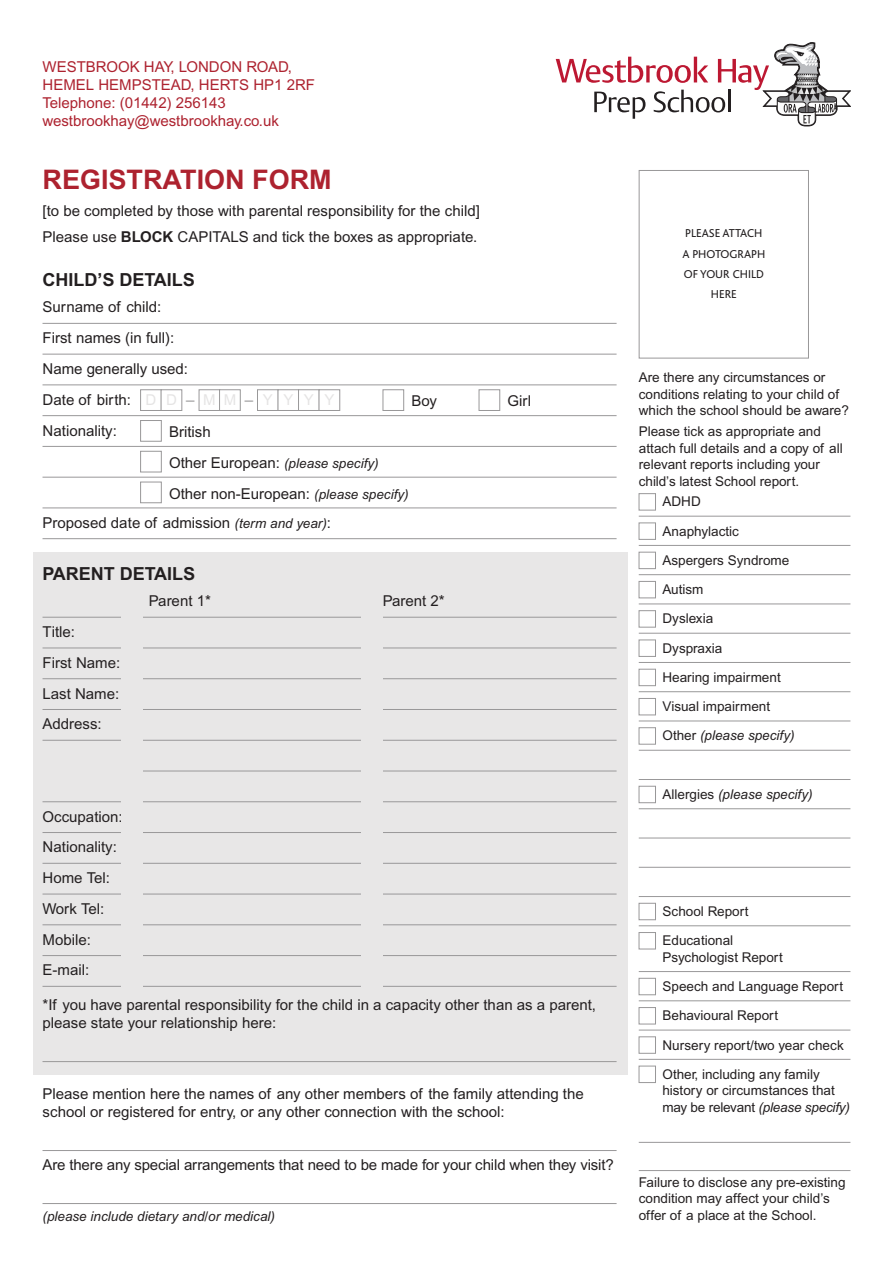
<style>
.page{position:relative;width:893px;height:1263px;background:#fff}
.page>*{position:absolute;margin:0;border:0;box-sizing:border-box;transform-origin:0 0}
.t1{font:700 27px "Arial";color:#ad222f}
.t2{font:700 18px "Arial";color:#231f20}
.t3{font:15px/30.8px "Arial";color:#231f20}
.t4{font:15px/18px "Arial";color:#ad222f}
.t5{font:15px "Arial";color:#e5e4e4}
.t6{font:15px "Arial";color:#999899}
.t7{font:13.5px/29.2px "Arial";color:#231f20}
.t8{font:italic 13.5px "Arial";color:#231f20}
.t9{font:12px/20.4px "Bliss";color:#231f20;text-align:center}
.s1{font-weight:700}
.s2{font-style:normal;font-size:15px}
.s3{font-style:italic;font-size:13.5px}
.s4{font-style:italic}
.s5{font-style:normal}
</style>
<div class="page">
<div style="left:33px;top:552px;width:595px;height:522px;background:#e8e7e7"></div>
<svg style="left:556px;top:43px;width:294px;height:83px"></svg>
<div style="left:639px;top:170px;width:170px;height:188px;border:1px solid #999899"></div>
<hr style="left:43px;top:323px;width:574px;height:1px;background:#999899">
<hr style="left:43px;top:354px;width:574px;height:1px;background:#999899">
<hr style="left:43px;top:385px;width:574px;height:1px;background:#999899">
<hr style="left:43px;top:415px;width:574px;height:1px;background:#999899">
<hr style="left:43px;top:446px;width:574px;height:1px;background:#999899">
<hr style="left:43px;top:477px;width:574px;height:1px;background:#999899">
<hr style="left:43px;top:508px;width:574px;height:1px;background:#999899">
<hr style="left:43px;top:538px;width:574px;height:1px;background:#999899">
<hr style="left:43px;top:617px;width:574px;height:1px;background:#999899">
<hr style="left:43px;top:648px;width:574px;height:1px;background:#999899">
<hr style="left:43px;top:678px;width:574px;height:1px;background:#999899">
<hr style="left:43px;top:709px;width:574px;height:1px;background:#999899">
<hr style="left:43px;top:740px;width:574px;height:1px;background:#999899">
<hr style="left:43px;top:771px;width:574px;height:1px;background:#999899">
<hr style="left:43px;top:801px;width:574px;height:1px;background:#999899">
<hr style="left:43px;top:832px;width:574px;height:1px;background:#999899">
<hr style="left:43px;top:863px;width:574px;height:1px;background:#999899">
<hr style="left:43px;top:894px;width:574px;height:1px;background:#999899">
<hr style="left:43px;top:924px;width:574px;height:1px;background:#999899">
<hr style="left:43px;top:955px;width:574px;height:1px;background:#999899">
<hr style="left:43px;top:986px;width:574px;height:1px;background:#999899">
<hr style="left:43px;top:1061px;width:574px;height:1px;background:#999899">
<div style="left:383px;top:389px;width:21px;height:22px;border:1px solid #999899"></div>
<div style="left:479px;top:389px;width:21px;height:22px;border:1px solid #999899"></div>
<div style="left:140px;top:389px;width:22px;height:22px;border:1px solid #999899"></div>
<div style="left:161px;top:389px;width:21px;height:22px;border:1px solid #999899"></div>
<div style="left:199px;top:389px;width:21px;height:22px;border:1px solid #999899"></div>
<div style="left:219px;top:389px;width:22px;height:22px;border:1px solid #999899"></div>
<div style="left:257px;top:389px;width:21px;height:22px;border:1px solid #999899"></div>
<div style="left:278px;top:389px;width:21px;height:22px;border:1px solid #999899"></div>
<div style="left:298px;top:389px;width:21px;height:22px;border:1px solid #999899"></div>
<div style="left:319px;top:389px;width:21px;height:22px;border:1px solid #999899"></div>
<div style="left:140px;top:420px;width:22px;height:21px;border:1px solid #999899"></div>
<div style="left:140px;top:451px;width:22px;height:21px;border:1px solid #999899"></div>
<div style="left:140px;top:482px;width:22px;height:21px;border:1px solid #999899"></div>
<hr style="left:43px;top:1150px;width:574px;height:1px;background:#999899">
<hr style="left:43px;top:1203px;width:574px;height:1px;background:#999899">
<div style="left:122px;top:596px;width:21px;height:403px;background:#e8e7e7"></div>
<div style="left:43px;top:743px;width:97px;height:54px;background:#e8e7e7"></div>
<div style="left:361px;top:596px;width:22px;height:403px;background:#e8e7e7"></div>
<hr style="left:639px;top:516px;width:211px;height:1px;background:#999899">
<hr style="left:639px;top:545px;width:211px;height:1px;background:#999899">
<hr style="left:639px;top:574px;width:211px;height:1px;background:#999899">
<hr style="left:639px;top:604px;width:211px;height:1px;background:#999899">
<hr style="left:639px;top:633px;width:211px;height:1px;background:#999899">
<hr style="left:639px;top:662px;width:211px;height:1px;background:#999899">
<hr style="left:639px;top:691px;width:211px;height:1px;background:#999899">
<hr style="left:639px;top:721px;width:211px;height:1px;background:#999899">
<hr style="left:639px;top:750px;width:211px;height:1px;background:#999899">
<hr style="left:639px;top:779px;width:211px;height:1px;background:#999899">
<hr style="left:639px;top:808px;width:211px;height:1px;background:#999899">
<hr style="left:639px;top:838px;width:211px;height:1px;background:#999899">
<hr style="left:639px;top:867px;width:211px;height:1px;background:#999899">
<hr style="left:639px;top:896px;width:211px;height:1px;background:#999899">
<hr style="left:639px;top:925px;width:211px;height:1px;background:#999899">
<hr style="left:639px;top:971px;width:211px;height:1px;background:#999899">
<hr style="left:639px;top:1000px;width:211px;height:1px;background:#999899">
<hr style="left:639px;top:1030px;width:211px;height:1px;background:#999899">
<hr style="left:639px;top:1059px;width:211px;height:1px;background:#999899">
<hr style="left:639px;top:1142px;width:211px;height:1px;background:#999899">
<hr style="left:639px;top:1170px;width:211px;height:1px;background:#999899">
<div style="left:639px;top:493px;width:17px;height:17px;border:1px solid #999899"></div>
<div style="left:639px;top:523px;width:17px;height:17px;border:1px solid #999899"></div>
<div style="left:639px;top:552px;width:17px;height:17px;border:1px solid #999899"></div>
<div style="left:639px;top:581px;width:17px;height:17px;border:1px solid #999899"></div>
<div style="left:639px;top:610px;width:17px;height:17px;border:1px solid #999899"></div>
<div style="left:639px;top:640px;width:17px;height:17px;border:1px solid #999899"></div>
<div style="left:639px;top:669px;width:17px;height:17px;border:1px solid #999899"></div>
<div style="left:639px;top:786px;width:17px;height:17px;border:1px solid #999899"></div>
<div style="left:639px;top:903px;width:17px;height:17px;border:1px solid #999899"></div>
<div style="left:639px;top:932px;width:17px;height:17px;border:1px solid #999899"></div>
<div style="left:639px;top:978px;width:17px;height:17px;border:1px solid #999899"></div>
<div style="left:639px;top:1007px;width:17px;height:17px;border:1px solid #999899"></div>
<div style="left:639px;top:698px;width:17px;height:17px;border:1px solid #999899"></div>
<div style="left:639px;top:1066px;width:17px;height:17px;border:1px solid #999899"></div>
<div style="left:639px;top:727px;width:17px;height:17px;border:1px solid #999899"></div>
<div style="left:639px;top:1036px;width:17px;height:17px;border:1px solid #999899"></div>
<p class="t4" style="left:43px;top:59px;width:274px">WESTBROOK HAY, LONDON ROAD,<br>HEMEL HEMPSTEAD, HERTS HP1 2RF<br>Telephone: (01442) 256143 westbrookhay@westbrookhay.co.uk</p>
<h1 class="t1" style="left:43px;top:170px;width:291px">REGISTRATION FORM</h1>
<p class="t3" style="left:43px;top:199px;width:439px;line-height:26.5px">[to be completed by those with parental responsibility for the child]<br>Please use <span class="s1">BLOCK</span> CAPITALS and tick the boxes as appropriate.</p>
<p class="t2" style="left:43px;top:273px;width:154px">CHILD’S DETAILS</p>
<p class="t3" style="left:43px;top:293px;width:147px">Surname of child:<br>First names (in full):<br>Name generally used:<br>Date of birth:</p>
<p class="t5" style="left:146px;top:394px;width:33px">D D</p>
<p class="t5" style="left:203px;top:394px;width:35px">M M</p>
<p class="t5" style="left:263px;top:394px;width:73px">YYYY</p>
<p class="t6" style="left:186px;top:394px;width:10px">–</p>
<p class="t6" style="left:245px;top:394px;width:10px">–</p>
<p class="t3" style="left:411px;top:387px;width:27px">Boy</p>
<p class="t3" style="left:507px;top:387px;width:25px">Girl</p>
<p class="t3" style="left:43px;top:416px;width:76px">Nationality:</p>
<p class="t3" style="left:169px;top:418px;width:43px">British</p>
<p class="t8" style="left:169px;top:458px;width:211px"><span class="s2">Other European:</span> (please specify)</p>
<p class="t3" style="left:43px;top:480px;width:368px;line-height:29.2px;text-indent:127px">Other non-European: <span class="s3">(please specify)<br></span>Proposed date of admission <span class="s3">(term and year)</span>:</p>
<p class="t2" style="left:43px;top:567px;width:154px">PARENT DETAILS</p>
<p class="t3" style="left:149px;top:587px;width:64px">Parent 1*</p>
<p class="t3" style="left:383px;top:587px;width:64px">Parent 2*</p>
<p class="t3" style="left:43px;top:618px;width:79px">Title:<br>First Name:<br>Last Name:<br>Address:</p>
<p class="t3" style="left:43px;top:802px;width:82px">Occupation:<br>Nationality:<br>Home Tel:<br>Work Tel:<br>Mobile:<br>E-mail:</p>
<p class="t3" style="left:43px;top:997px;width:555px;line-height:18px">*If you have parental responsibility for the child in a capacity other than as a parent, please state your relationship here:</p>
<p class="t3" style="left:43px;top:1086px;width:543px;line-height:18px">Please mention here the names of any other members of the family attending the school or registered for entry, or any other connection with the school:</p>
<p class="t3" style="left:43px;top:1151px;width:573px">Are there any special arrangements that need to be made for your child when they visit?</p>
<p class="t8" style="left:43px;top:1211px;width:234px">(please include dietary and/or medical)</p>
<p class="t9" style="left:682px;top:225px;width:84px">PLEASE ATTACH<br>A PHOTOGRAPH<br>OF YOUR CHILD<br>HERE</p>
<p class="t7" style="left:639px;top:371px;width:212px;line-height:16.5px">Are there any circumstances or conditions relating to your child of which the school should be aware?</p>
<p class="t7" style="left:639px;top:424px;width:205px;line-height:16.5px">Please tick as appropriate and attach full details and a copy of all relevant reports including your child’s latest School report.</p>
<p class="t7" style="left:662px;top:488px;width:134px">ADHD<br>Anaphylactic<br>Aspergers Syndrome<br>Autism<br>Dyslexia<br>Dyspraxia<br>Hearing impairment<br>Visual impairment<br>Other <span class="s4">(please specify)</span></p>
<p class="t8" style="left:662px;top:789px;width:152px"><span class="s5">Allergies</span> (please specify)</p>
<p class="t7" style="left:662px;top:898px;width:88px">School Report<br>Educational</p>
<p class="t7" style="left:662px;top:943px;width:183px">Psychologist Report<br>Speech and Language Report<br>Behavioural Report<br>Nursery report/two year check<br>Other, including any family</p>
<p class="t7" style="left:662px;top:1083px;width:189px;line-height:16.5px">history or circumstances that may be relevant <span class="s4">(please specify)</span></p>
<p class="t7" style="left:639px;top:1175px;width:208px;line-height:16.5px">Failure to disclose any pre-existing condition may affect your child’s offer of a place at the School.</p>
</div>
